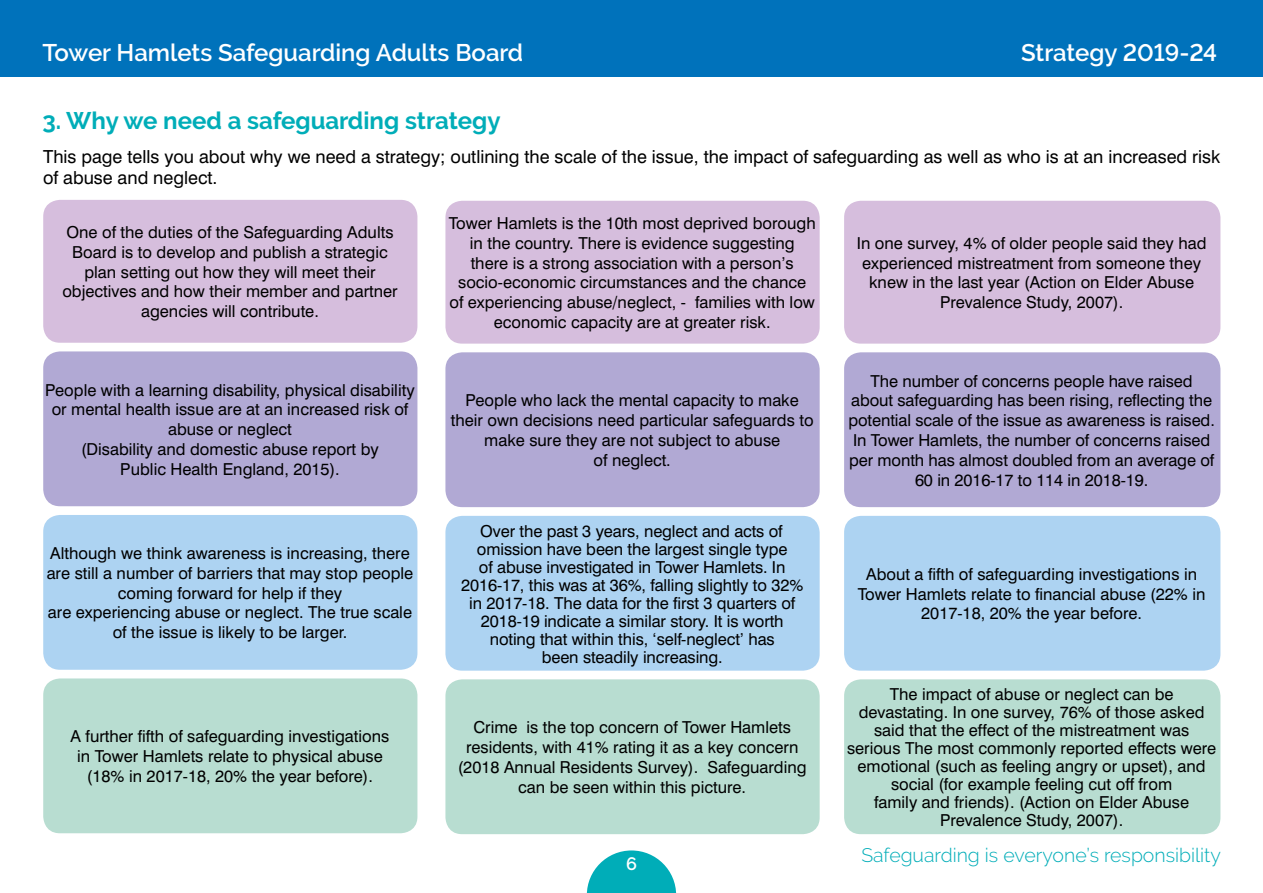
<style>
.page{position:relative;width:1263px;height:893px;background:#fff}
.page>*{position:absolute;margin:0;border:0;box-sizing:border-box;transform-origin:0 0}
.t1{font:600 24px "Raleway";color:#fff}
.t2{font:700 24px "Raleway";color:#00adb8}
.t3{font:300 19.5px "Raleway";color:#00adb8}
.t4{font:18px/21.6px "Swiss 721 BT";color:#000}
.t5{font:600 18px "Raleway";color:#fff}
.t6{font:16.5px/19.8px "Swiss 721 BT";color:#000;text-align:center}
</style>
<div class="page">
<div style="left:0;top:0;width:1263px;height:77px;background:#0072bb"></div>
<svg style="left:587px;top:850px;width:89px;height:43px"></svg>
<div style="left:43px;top:200px;width:374px;height:143px;background:#d6bedd;border-radius:17px"></div>
<div style="left:43px;top:351px;width:374px;height:155px;background:#b1a9d4;border-radius:17px"></div>
<div style="left:43px;top:515px;width:374px;height:155px;background:#add3f2;border-radius:17px"></div>
<div style="left:43px;top:678px;width:374px;height:155px;background:#b8ddd1;border-radius:17px"></div>
<div style="left:445px;top:201px;width:375px;height:143px;background:#d6bedd;border-radius:17px"></div>
<div style="left:445px;top:352px;width:375px;height:155px;background:#b1a9d4;border-radius:17px"></div>
<div style="left:445px;top:516px;width:375px;height:155px;background:#add3f2;border-radius:17px"></div>
<div style="left:445px;top:679px;width:375px;height:155px;background:#b8ddd1;border-radius:17px"></div>
<div style="left:844px;top:201px;width:376px;height:143px;background:#d6bedd;border-radius:17px"></div>
<div style="left:844px;top:352px;width:376px;height:155px;background:#b1a9d4;border-radius:17px"></div>
<div style="left:844px;top:516px;width:376px;height:155px;background:#add3f2;border-radius:17px"></div>
<div style="left:844px;top:679px;width:376px;height:155px;background:#b8ddd1;border-radius:17px"></div>
<h1 class="t1" style="left:43px;top:39px;width:482px">Tower Hamlets Safeguarding Adults Board</h1>
<h1 class="t1" style="left:1021px;top:39px;width:198px">Strategy 2019-24</h1>
<h1 class="t2" style="left:43px;top:107px;width:460px">3. Why we need a safeguarding strategy</h1>
<p class="t4" style="left:43px;top:145px;width:1179px">This page tells you about why we need a strategy; outlining the scale of the issue, the impact of safeguarding as well as who is at an increased risk of abuse and neglect.</p>
<p class="t6" style="left:62px;top:222px;width:337px">One of the duties of the Safeguarding Adults Board is to develop and publish a strategic plan setting out how they will meet their objectives and how their member and partner agencies will contribute.</p>
<p class="t6" style="left:45px;top:380px;width:371px">People with a learning disability, physical disability or mental health issue are at an increased risk of abuse or neglect<br>(Disability and domestic abuse report by<br>Public Health England, 2015).</p>
<p class="t6" style="left:47px;top:543px;width:368px">Although we think awareness is increasing, there are still a number of barriers that may stop people coming forward for help if they<br>are experiencing abuse or neglect. The true scale of the issue is likely to be larger.</p>
<p class="t6" style="left:71px;top:726px;width:320px">A further fifth of safeguarding investigations in Tower Hamlets relate to physical abuse (18% in 2017-18, 20% the year before).</p>
<p class="t6" style="left:449px;top:213px;width:368px">Tower Hamlets is the 10th most deprived borough in the country. There is evidence suggesting<br>there is a strong association with a person’s socio-economic circumstances and the chance<br>of experiencing abuse/neglect, - families with low economic capacity are at greater risk.</p>
<p class="t6" style="left:451px;top:390px;width:364px">People who lack the mental capacity to make their own decisions need particular safeguards to make sure they are not subject to abuse<br>of neglect.</p>
<p class="t6" style="left:461px;top:522px;width:344px;line-height:18px">Over the past 3 years, neglect and acts of omission have been the largest single type<br>of abuse investigated in Tower Hamlets. In 2016-17, this was at 36%, falling slightly to 32% in 2017-18. The data for the first 3 quarters of 2018-19 indicate a similar story. It is worth noting that within this, ‘self-neglect’ has<br>been steadily increasing.</p>
<p class="t6" style="left:458px;top:717px;width:350px">Crime is the top concern of Tower Hamlets residents, with 41% rating it as a key concern (2018 Annual Residents Survey). Safeguarding can be seen within this picture.</p>
<p class="t5" style="left:626px;top:853px;width:12px">6</p>
<p class="t6" style="left:857px;top:233px;width:351px">In one survey, 4% of older people said they had experienced mistreatment from someone they knew in the last year (Action on Elder Abuse Prevalence Study, 2007).</p>
<p class="t6" style="left:848px;top:371px;width:368px">The number of concerns people have raised about safeguarding has been rising, reflecting the potential scale of the issue as awareness is raised.<br>In Tower Hamlets, the number of concerns raised per month has almost doubled from an average of 60 in 2016-17 to 114 in 2018-19.</p>
<p class="t6" style="left:858px;top:564px;width:349px">About a fifth of safeguarding investigations in<br>Tower Hamlets relate to financial abuse (22% in<br>2017-18, 20% the year before.</p>
<p class="t6" style="left:847px;top:685px;width:371px;line-height:18px">The impact of abuse or neglect can be devastating. In one survey, 76% of those asked said that the effect of the mistreatment was serious The most commonly reported effects were emotional (such as feeling angry or upset), and social (for example feeling cut off from<br>family and friends). (Action on Elder Abuse Prevalence Study, 2007).</p>
<p class="t3" style="left:861px;top:844px;width:361px">Safeguarding is everyone’s responsibility</p>
</div>
